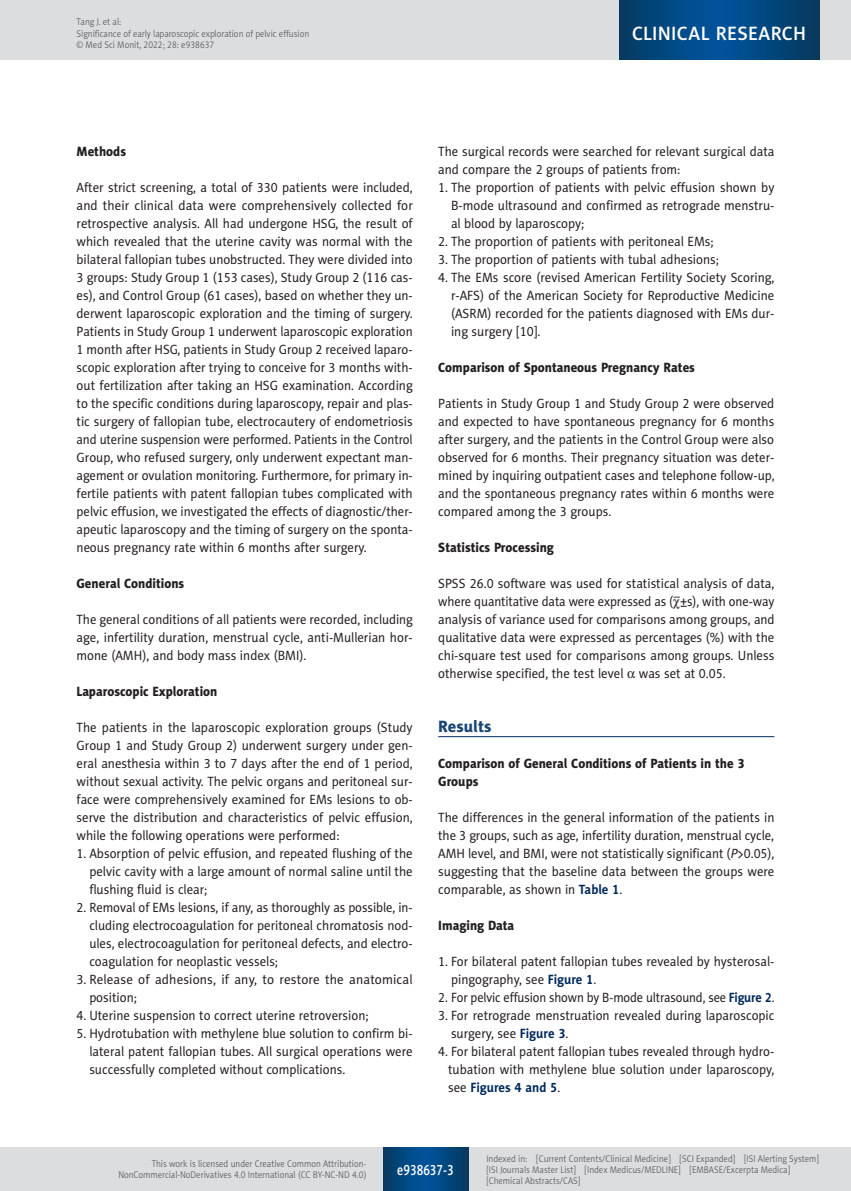
<style>
.page{position:relative;width:851px;height:1191px;background:#fff}
.page>*{position:absolute;margin:0;border:0;box-sizing:border-box;transform-origin:0 0}
.t1{font:19.5px "Naomi Sans EFN Medium";letter-spacing:.015em;color:#fff}
.MSM_Headline_1{font:16.5px "Naomi Sans EFN Heavy";color:#1a4574}
.MSM_e-PAGINA{font:15px "Naomi Sans EFN Medium";color:#fff;scale:.8 1}
.MSM_Body{font:13.5px/18px "Naomi Sans EFN";color:#231f20;text-align:justify;scale:.95 1}
.MSM_Body_no_before{font:13.5px/18px "Naomi Sans EFN";color:#231f20;text-align:justify;scale:.95 1}
.MSM_Body_no_before-2{font:13.5px/18px "Naomi Sans EFN";color:#231f20;text-align:justify;scale:.94 1}
.MSM_Headline_2{font:13.5px/18px "Naomi Sans EFN Heavy";color:#231f20;scale:.95 1}
.MSM_Body-2{font:13.5px/18px "Naomi Sans EFN";color:#231f20;text-align:justify;scale:.94 1}
.MSM_Body_no_before-3{font:13.5px/18px "Naomi Sans EFN";color:#231f20}
.MSM_Body_no_before-4{font:13.5px "Naomi Sans EFN";color:#231f20;scale:.92 1}
.MSM_Body-3{font:13.5px/28.5px "Naomi Sans EFN";color:#231f20;scale:.93 1}
.MSM_pagina_zywa{font:9.75px/11.2px "Naomi Sans EFN Light";color:#57585a;scale:.9 1}
.MSM_pagina_sygnatura{font:9.75px "Naomi Sans EFN Light";color:#57585a;scale:.9 1}
.s1{font-family:"Standard Sym L"}
.s2{font-style:italic}
.s3{font-weight:700;color:#00295c}
</style>
<div class="page">
<hr style="left:438px;top:736px;width:336px;height:1px;background:#00295c">
<div style="left:0;top:1148px;width:850px;height:43px;background:#dcdddf"></div>
<svg style="left:383px;top:1147px;width:85px;height:43px;background:#02477e"></svg>
<div style="left:0;top:0;width:850px;height:60px;background:#dcdddf"></div>
<svg style="left:619px;top:0;width:200px;height:60px;background:#02477e"></svg>
<p class="MSM_pagina_zywa" style="left:77px;top:16px;width:260px">Tang J. et al:<br>Significance of early laparoscopic exploration of pelvic effusion</p>
<p class="MSM_pagina_sygnatura" style="left:77px;top:39px;width:154px">© Med Sci Monit, 2022; 28: e938637</p>
<h1 class="t1" style="left:632px;top:22px;width:175px">CLINICAL RESEARCH</h1>
<p class="MSM_Headline_2" style="left:77px;top:142px;width:54px">Methods</p>
<p class="MSM_Body" style="left:77px;top:178px;width:355px">After strict screening, a total of 330 patients were included, and their clinical data were comprehensively collected for retrospective analysis. All had undergone HSG, the result of which revealed that the uterine cavity was normal with the bilateral fallopian tubes unobstructed. They were divided into 3 groups: Study Group 1 (153 cases), Study Group 2 (116 cas&shy;es), and Control Group (61 cases), based on whether they un&shy;derwent laparoscopic exploration and the timing of surgery.<br>Patients in Study Group 1 underwent laparoscopic exploration 1 month after HSG, patients in Study Group 2 received laparo&shy;scopic exploration after trying to conceive for 3 months with&shy;out fertilization after taking an HSG examination. According to the specific conditions during laparoscopy, repair and plas&shy;tic surgery of fallopian tube, electrocautery of endometriosis and uterine suspension were performed. Patients in the Control Group, who refused surgery, only underwent expectant man&shy;agement or ovulation monitoring. Furthermore, for primary in&shy;fertile patients with patent fallopian tubes complicated with pelvic effusion, we investigated the effects of diagnostic/ther&shy;apeutic laparoscopy and the timing of surgery on the sponta&shy;neous pregnancy rate within 6 months after surgery.</p>
<p class="MSM_Headline_2" style="left:77px;top:574px;width:115px">General Conditions</p>
<p class="MSM_Body-2" style="left:77px;top:610px;width:359px">The general conditions of all patients were recorded, including age, infertility duration, menstrual cycle, anti-Mullerian hor&shy;mone (AMH), and body mass index (BMI).</p>
<p class="MSM_Headline_2" style="left:77px;top:682px;width:150px">Laparoscopic Exploration</p>
<p class="MSM_Body" style="left:77px;top:718px;width:355px">The patients in the laparoscopic exploration groups (Study Group 1 and Study Group 2) underwent surgery under gen&shy;eral anesthesia within 3 to 7 days after the end of 1 period, without sexual activity. The pelvic organs and peritoneal sur&shy;face were comprehensively examined for EMs lesions to ob&shy;serve the distribution and characteristics of pelvic effusion, while the following operations were performed:</p>
<p class="MSM_Body_no_before" style="left:89px;top:844px;width:342px;text-indent:-13px">1. Absorption of pelvic effusion, and repeated flushing of the pelvic cavity with a large amount of normal saline until the flushing fluid is clear;</p>
<p class="MSM_Body_no_before-2" style="left:89px;top:898px;width:345px;text-indent:-13px">2. Removal of EMs lesions, if any, as thoroughly as possible, in&shy;cluding electrocoagulation for peritoneal chromatosis nod&shy;ules, electrocoagulation for peritoneal defects, and electro&shy;coagulation for neoplastic vessels;</p>
<p class="MSM_Body_no_before-3" style="left:89px;top:970px;width:324px;text-indent:-13px">3. Release of adhesions, if any, to restore the anatomical position;</p>
<p class="MSM_Body_no_before" style="left:77px;top:1006px;width:309px">4. Uterine suspension to correct uterine retroversion;</p>
<p class="MSM_Body_no_before" style="left:89px;top:1024px;width:342px;text-indent:-13px">5. Hydrotubation with methylene blue solution to confirm bi&shy;lateral patent fallopian tubes. All surgical operations were successfully completed without complications.</p>
<p class="MSM_Body" style="left:438px;top:142px;width:355px">The surgical records were searched for relevant surgical data and compare the 2 groups of patients from:</p>
<p class="MSM_Body_no_before" style="left:451px;top:178px;width:342px;text-indent:-13px">1. The proportion of patients with pelvic effusion shown by B-mode ultrasound and confirmed as retrograde menstru&shy;al blood by laparoscopy;</p>
<p class="MSM_Body_no_before" style="left:438px;top:232px;width:291px">2. The proportion of patients with peritoneal EMs;</p>
<p class="MSM_Body_no_before" style="left:438px;top:250px;width:297px">3. The proportion of patients with tubal adhesions;</p>
<p class="MSM_Body_no_before" style="left:451px;top:268px;width:342px;text-indent:-13px">4. The EMs score (revised American Fertility Society Scoring, r-AFS) of the American Society for Reproductive Medicine (ASRM) recorded for the patients diagnosed with EMs dur&shy;ing surgery [10].</p>
<p class="MSM_Headline_2" style="left:438px;top:358px;width:272px">Comparison of Spontaneous Pregnancy Rates</p>
<p class="MSM_Body" style="left:438px;top:394px;width:355px">Patients in Study Group 1 and Study Group 2 were observed and expected to have spontaneous pregnancy for 6 months after surgery, and the patients in the Control Group were also observed for 6 months. Their pregnancy situation was deter&shy;mined by inquiring outpatient cases and telephone follow-up, and the spontaneous pregnancy rates within 6 months were compared among the 3 groups.</p>
<p class="MSM_Headline_2" style="left:438px;top:538px;width:123px">Statistics Processing</p>
<p class="MSM_Body" style="left:438px;top:574px;width:355px">SPSS 26.0 software was used for statistical analysis of data, where quantitative data were expressed as (<span class="s1">c</span>±s), with one-way</p>
<p class="MSM_Body-3" style="left:438px;top:577px;width:363px;text-indent:235px">_<br>analysis of variance used for comparisons among groups, and</p>
<p class="MSM_Body" style="left:438px;top:628px;width:355px">qualitative data were expressed as percentages (%) with the chi-square test used for comparisons among groups. Unless otherwise specified, the test level <span class="s1">a</span> was set at 0.05.</p>
<p class="MSM_Headline_1" style="left:438px;top:716px;width:55px">Results</p>
<p class="MSM_Headline_2" style="left:438px;top:754px;width:324px">Comparison of General Conditions of Patients in the 3<br>Groups</p>
<p class="MSM_Body" style="left:438px;top:808px;width:355px">The differences in the general information of the patients in the 3 groups, such as age, infertility duration, menstrual cycle, AMH level, and BMI, were not statistically significant (<span class="s2">P</span>&gt;0.05), suggesting that the baseline data between the groups were comparable, as shown in <span class="s3">Table 1</span>.</p>
<p class="MSM_Headline_2" style="left:438px;top:916px;width:81px">Imaging Data</p>
<p class="MSM_Body" style="left:451px;top:952px;width:342px;text-indent:-13px">1. For bilateral patent fallopian tubes revealed by hysterosal&shy;pingography, see <span class="s3">Figure 1</span>.</p>
<p class="MSM_Body_no_before-4" style="left:438px;top:989px;width:367px">2. For pelvic effusion shown by B-mode ultrasound, see <span class="s3">Figure 2</span>.</p>
<p class="MSM_Body_no_before" style="left:451px;top:1006px;width:342px;text-indent:-13px">3. For retrograde menstruation revealed during laparoscopic surgery, see <span class="s3">Figure 3</span>.</p>
<p class="MSM_Body_no_before" style="left:448px;top:1042px;width:345px;text-indent:-10px">4. For bilateral patent fallopian tubes revealed through hydro&shy;tubation with methylene blue solution under laparoscopy, see <span class="s3">Figures 4 and 5</span>.</p>
<p class="MSM_pagina_zywa" style="left:118px;top:1158px;width:277px;text-align:right">This work is licensed under Creative Common Attribution-<br>NonCommercial-NoDerivatives 4.0 International (CC BY-NC-ND 4.0)</p>
<p class="MSM_e-PAGINA" style="left:397px;top:1160px;width:72px">e938637-3</p>
<p class="MSM_pagina_zywa" style="left:486px;top:1152px;width:371px">Indexed in: [Current Contents/Clinical Medicine] [SCI Expanded] [ISI Alerting System] [ISI Journals Master List] [Index Medicus/MEDLINE] [EMBASE/Excerpta Medica] [Chemical Abstracts/CAS]</p>
</div>
